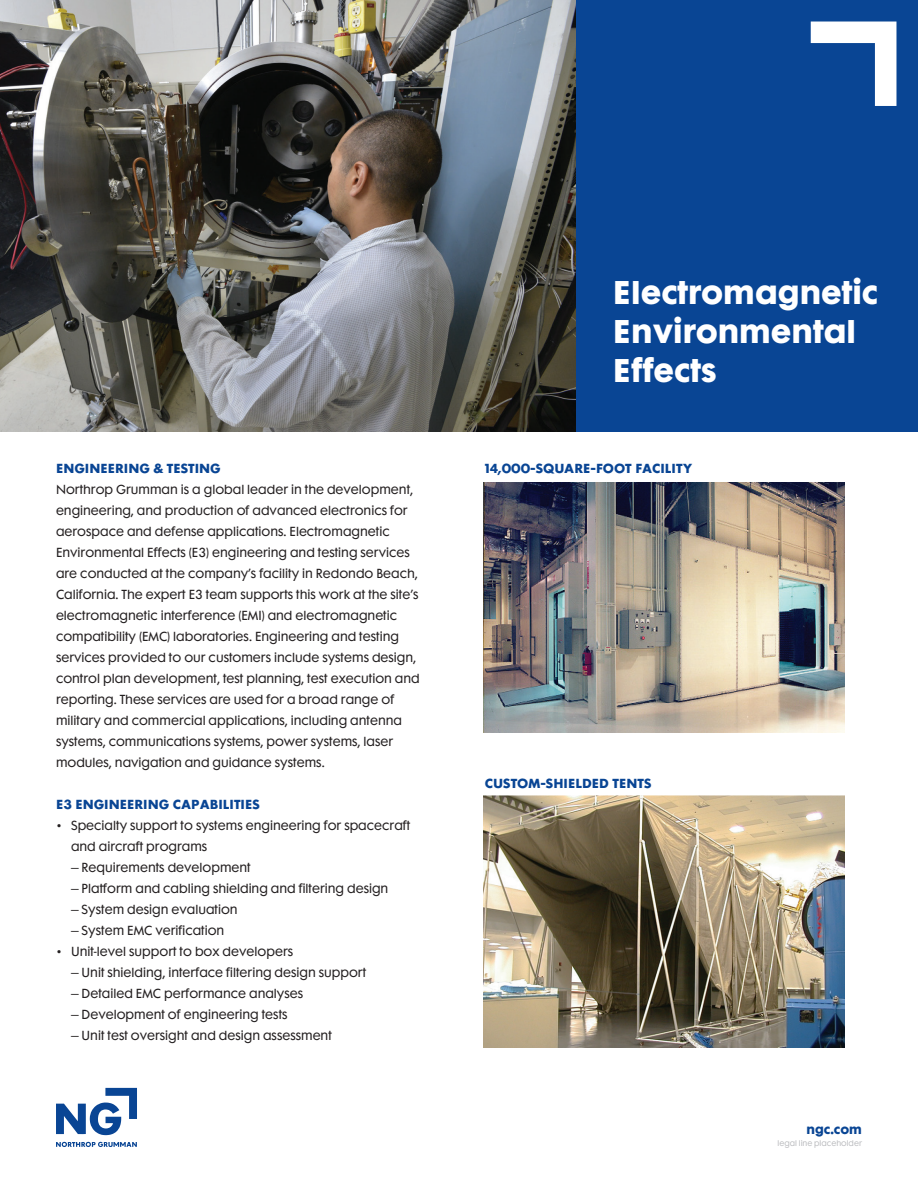
<style>
.page{position:relative;width:918px;height:1188px;background:#fff}
.page>*{position:absolute;margin:0;border:0;box-sizing:border-box;transform-origin:0 0}
.t1{font:700 30px/39px "Futura Maxi";color:#fff}
.t2{font:12px/21px "Futura Maxi";color:#231f20}
.t3{font:700 12px "Futura Maxi";color:#094594}
.t4{font:7.5px "Futura Maxi";color:#bcbdc0}
</style>
<div class="page">
<svg style="left:56px;top:1142px;width:81px;height:5px"></svg>
<svg style="left:56px;top:1088px;width:81px;height:47px"></svg>
<img style="left:0;top:0;width:576px;height:432px">
<div style="left:576px;top:0;width:342px;height:432px;background:#094594"></div>
<svg style="left:811px;top:22px;width:85px;height:84px"></svg>
<img style="left:483px;top:482px;width:361px;height:251px">
<img style="left:483px;top:796px;width:362px;height:251px">
<p class="t3" style="left:56px;top:462px;width:166px">ENGINEERING &amp; TESTING</p>
<p class="t2" style="left:56px;top:478px;width:365px">Northrop Grumman is a global leader in the development, engineering, and production of advanced electronics for aerospace and defense applications. Electromagnetic Environmental Effects (E3) engineering and testing services are conducted at the company’s facility in Redondo Beach, California. The expert E3 team supports this work at the site’s electromagnetic interference (EMI) and electromagnetic compatibility (EMC) laboratories. Engineering and testing services provided to our customers include systems design, control plan development, test planning, test execution and reporting. These services are used for a broad range of military and commercial applications, including antenna systems, communications systems, power systems, laser modules, navigation and guidance systems.</p>
<p class="t3" style="left:56px;top:798px;width:205px">E3 ENGINEERING CAPABILITIES</p>
<p class="t2" style="left:71px;top:814px;width:341px;text-indent:-15px">• Specialty support to systems engineering for spacecraft and aircraft programs</p>
<p class="t2" style="left:71px;top:856px;width:181px">– Requirements development</p>
<p class="t2" style="left:71px;top:877px;width:319px">– Platform and cabling shielding and filtering design</p>
<p class="t2" style="left:71px;top:898px;width:168px">– System design evaluation</p>
<p class="t2" style="left:71px;top:919px;width:155px">– System EMC verification</p>
<p class="t2" style="left:56px;top:940px;width:239px">• Unit-level support to box developers</p>
<p class="t2" style="left:71px;top:961px;width:297px">– Unit shielding, interface filtering design support</p>
<p class="t2" style="left:71px;top:982px;width:234px">– Detailed EMC performance analyses</p>
<p class="t2" style="left:71px;top:1003px;width:218px">– Development of engineering tests</p>
<p class="t2" style="left:71px;top:1024px;width:262px">– Unit test oversight and design assessment</p>
<h1 class="t1" style="left:613px;top:274px;width:267px">Electromagnetic<br>Environmental<br>Effects</h1>
<p class="t3" style="left:485px;top:462px;width:209px">14,000-SQUARE-FOOT FACILITY</p>
<p class="t3" style="left:485px;top:777px;width:168px">CUSTOM-SHIELDED TENTS</p>
<p class="t3" style="left:807px;top:1123px;width:57px">ngc.com</p>
<p class="t4" style="left:778px;top:1137px;width:86px">legal line placeholder</p>
</div>
